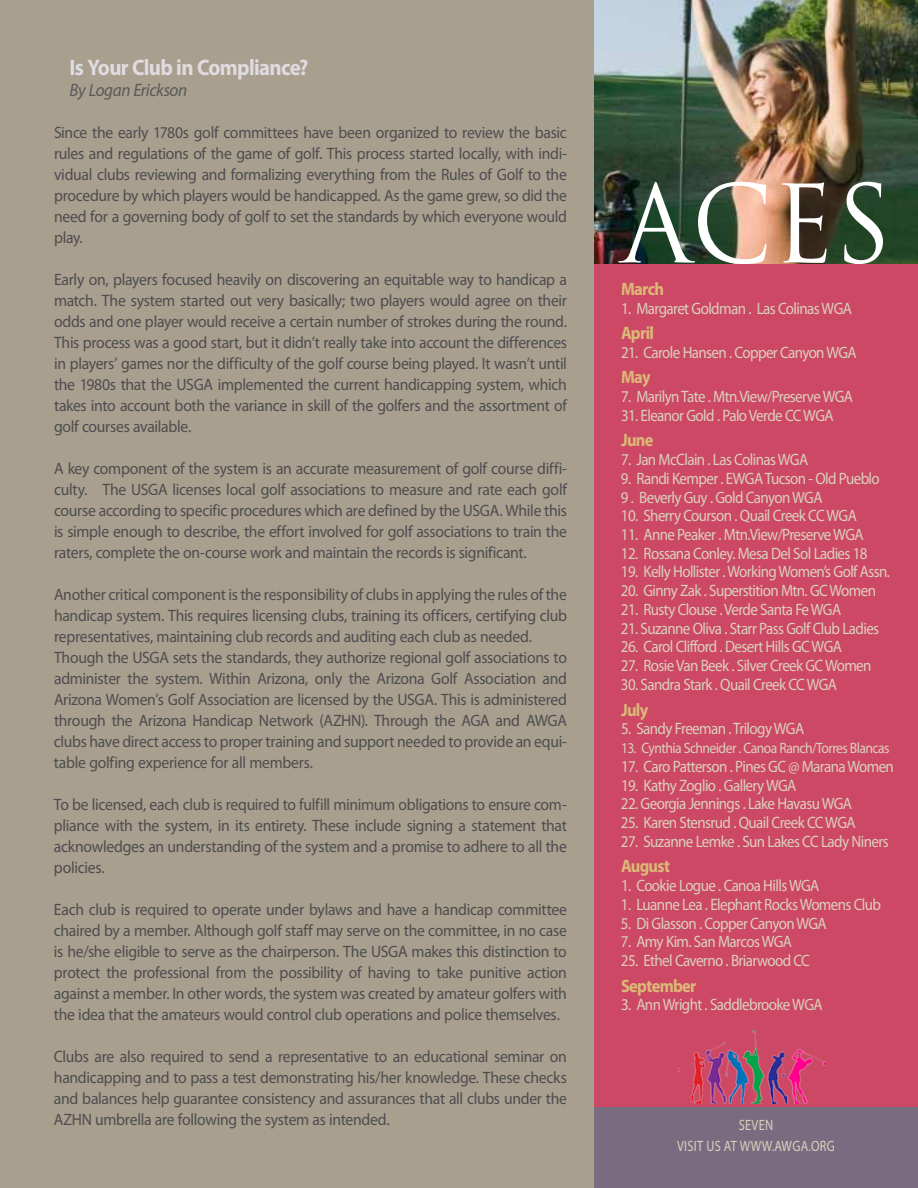
<style>
.page{position:relative;width:918px;height:1188px;background:#fff}
.page>*{position:absolute;margin:0;border:0;box-sizing:border-box;transform-origin:0 0}
.t1{font:105px "Trajan Pro";color:#fff;scale:.96 1}
.t2{font:700 22.5px "Myriad Pro";letter-spacing:-.035em;color:#dfdbe0;scale:.93 1}
.t3{font:700 18px "Myriad Pro";letter-spacing:-.04em;color:#dbb976;scale:.91 1}
.t4{font:italic 18px "Myriad Pro";letter-spacing:-.025em;color:#58595b;scale:.95 1}
.t5{font:16.5px/21px "Myriad Pro";letter-spacing:-.02em;color:#4d4d4f;text-align:justify;scale:.95 1}
.t6{font:16.5px/18.8px "Myriad Pro";letter-spacing:-.04em;color:#dbd0ba;scale:.91 1}
.t7{font:15px "Myriad Pro";letter-spacing:-.04em;color:#dbd0ba;scale:.91 1}
.t8{font:15px "Myriad Pro";letter-spacing:-.04em;color:#dbd0ba;scale:.83 1}
</style>
<div class="page">
<div style="left:0;top:0;width:596px;height:1188px;background:#a99f8f"></div>
<div style="left:594px;top:0;width:324px;height:1188px;background:#cc4865"></div>
<div style="left:594px;top:1107px;width:324px;height:81px;background:#796c81"></div>
<img style="left:677px;top:1031px;width:149px;height:72px">
<img style="left:594px;top:0;width:324px;height:264px">
<h2 class="t2" style="left:70px;top:53px;width:258px">Is Your Club in Compliance?</h2>
<p class="t4" style="left:70px;top:79px;width:125px">By Logan Erickson</p>
<p class="t5" style="left:54px;top:122px;width:542px">Since the early 1780s golf committees have been organized to review the basic rules and regulations of the game of golf. This process started locally, with indi&shy;vidual clubs reviewing and formalizing everything from the Rules of Golf to the procedure by which players would be handicapped. As the game grew, so did the need for a governing body of golf to set the standards by which everyone would play.</p>
<p class="t5" style="left:54px;top:269px;width:542px">Early on, players focused heavily on discovering an equitable way to handicap a match. The system started out very basically; two players would agree on their odds and one player would receive a certain number of strokes during the round.<br>This process was a good start, but it didn’t really take into account the differences in players’ games nor the difficulty of the golf course being played. It wasn’t until the 1980s that the USGA implemented the current handicapping system, which takes into account both the variance in skill of the golfers and the assortment of golf courses available.</p>
<p class="t5" style="left:54px;top:458px;width:541px">A key component of the system is an accurate measurement of golf course diffi&shy;culty. The USGA licenses local golf associations to measure and rate each golf course according to specific procedures which are defined by the USGA. While this is simple enough to describe, the effort involved for golf associations to train the raters, complete the on-course work and maintain the records is significant.</p>
<p class="t5" style="left:54px;top:584px;width:542px;text-align:left">Another critical component is the responsibility of clubs in applying the rules of the handicap system. This requires licensing clubs, training its officers, certifying club representatives, maintaining club records and auditing each club as needed.<br>Though the USGA sets the standards, they authorize regional golf associations to administer the system. Within Arizona, only the Arizona Golf Association and Arizona Women’s Golf Association are licensed by the USGA. This is administered through the Arizona Handicap Network (AZHN). Through the AGA and AWGA clubs have direct access to proper training and support needed to provide an equi&shy;table golfing experience for all members.</p>
<p class="t5" style="left:54px;top:794px;width:541px">To be licensed, each club is required to fulfill minimum obligations to ensure com&shy;pliance with the system, in its entirety. These include signing a statement that acknowledges an understanding of the system and a promise to adhere to all the policies.</p>
<p class="t5" style="left:54px;top:899px;width:542px">Each club is required to operate under bylaws and have a handicap committee chaired by a member. Although golf staff may serve on the committee, in no case is he/she eligible to serve as the chairperson. The USGA makes this distinction to protect the professional from the possibility of having to take punitive action against a member. In other words, the system was created by amateur golfers with the idea that the amateurs would control club operations and police themselves.</p>
<p class="t5" style="left:54px;top:1046px;width:542px">Clubs are also required to send a representative to an educational seminar on handicapping and to pass a test demonstrating his/her knowledge. These checks and balances help guarantee consistency and assurances that all clubs under the AZHN umbrella are following the system as intended.</p>
<h1 class="t1" style="left:621px;top:157px;width:283px">ACES</h1>
<p class="t3" style="left:621px;top:277px;width:49px">March</p>
<p class="t6" style="left:621px;top:298px;width:255px">1. Margaret Goldman . Las Colinas WGA</p>
<p class="t3" style="left:621px;top:321px;width:38px">April</p>
<p class="t6" style="left:621px;top:343px;width:261px">21. Carole Hansen . Copper Canyon WGA</p>
<p class="t3" style="left:621px;top:365px;width:34px">May</p>
<p class="t6" style="left:621px;top:387px;width:257px">7. Marilyn Tate . Mtn.View/Preserve WGA</p>
<p class="t6" style="left:621px;top:406px;width:235px">31. Eleanor Gold . Palo Verde CC WGA</p>
<p class="t3" style="left:621px;top:428px;width:37px">June</p>
<p class="t6" style="left:621px;top:450px;width:207px">7. Jan McClain . Las Colinas WGA</p>
<p class="t6" style="left:621px;top:469px;width:286px">9. Randi Kemper . EWGA Tucson - Old Pueblo<br>9 . Beverly Guy . Gold Canyon WGA</p>
<p class="t6" style="left:621px;top:506px;width:261px">10. Sherry Courson . Quail Creek CC WGA</p>
<p class="t6" style="left:621px;top:525px;width:268px">11. Anne Peaker . Mtn.View/Preserve WGA</p>
<p class="t6" style="left:621px;top:544px;width:272px">12. Rossana Conley. Mesa Del Sol Ladies 18</p>
<p class="t6" style="left:621px;top:562px;width:296px">19. Kelly Hollister . Working Women’s Golf Assn.</p>
<p class="t6" style="left:621px;top:581px;width:282px">20. Ginny Zak . Superstition Mtn. GC Women</p>
<p class="t6" style="left:621px;top:600px;width:244px">21. Rusty Clouse . Verde Santa Fe WGA</p>
<p class="t6" style="left:621px;top:619px;width:285px">21. Suzanne Oliva . Starr Pass Golf Club Ladies</p>
<p class="t6" style="left:621px;top:637px;width:244px">26. Carol Clifford . Desert Hills GC WGA</p>
<p class="t6" style="left:621px;top:656px;width:277px">27. Rosie Van Beek . Silver Creek GC Women</p>
<p class="t6" style="left:621px;top:675px;width:239px">30. Sandra Stark . Quail Creek CC WGA</p>
<p class="t3" style="left:621px;top:698px;width:32px">July</p>
<p class="t6" style="left:621px;top:719px;width:203px">5. Sandy Freeman . Trilogy WGA</p>
<p class="t7" style="left:621px;top:739px;width:297px">13. Cynthia Schneider . Canoa Ranch/Torres Blancas</p>
<p class="t6" style="left:621px;top:757px;width:301px">17. Caro Patterson . Pines GC @ Marana Women</p>
<p class="t6" style="left:621px;top:775px;width:194px">19. Kathy Zoglio . Gallery WGA</p>
<p class="t6" style="left:621px;top:794px;width:256px">22. Georgia Jennings . Lake Havasu WGA</p>
<p class="t6" style="left:621px;top:813px;width:259px">25. Karen Stensrud . Quail Creek CC WGA</p>
<p class="t6" style="left:621px;top:832px;width:296px">27. Suzanne Lemke . Sun Lakes CC Lady Niners</p>
<p class="t3" style="left:621px;top:854px;width:55px">August</p>
<p class="t6" style="left:621px;top:876px;width:220px">1. Cookie Logue . Canoa Hills WGA</p>
<p class="t6" style="left:621px;top:895px;width:287px">1. Luanne Lea . Elephant Rocks Womens Club</p>
<p class="t6" style="left:621px;top:913px;width:228px">5. Di Glasson . Copper Canyon WGA</p>
<p class="t6" style="left:621px;top:932px;width:190px">7. Amy Kim. San Marcos WGA</p>
<p class="t6" style="left:621px;top:951px;width:209px">25. Ethel Caverno . Briarwood CC</p>
<p class="t3" style="left:621px;top:974px;width:85px">September</p>
<p class="t6" style="left:621px;top:995px;width:223px">3. Ann Wright . Saddlebrooke WGA</p>
<p class="t8" style="left:739px;top:1116px;width:43px">sEVEN</p>
<p class="t8" style="left:677px;top:1137px;width:8px">visit</p>
<p class="t8" style="left:706px;top:1137px;width:51px">usatwww.awga.org</p>
</div>
